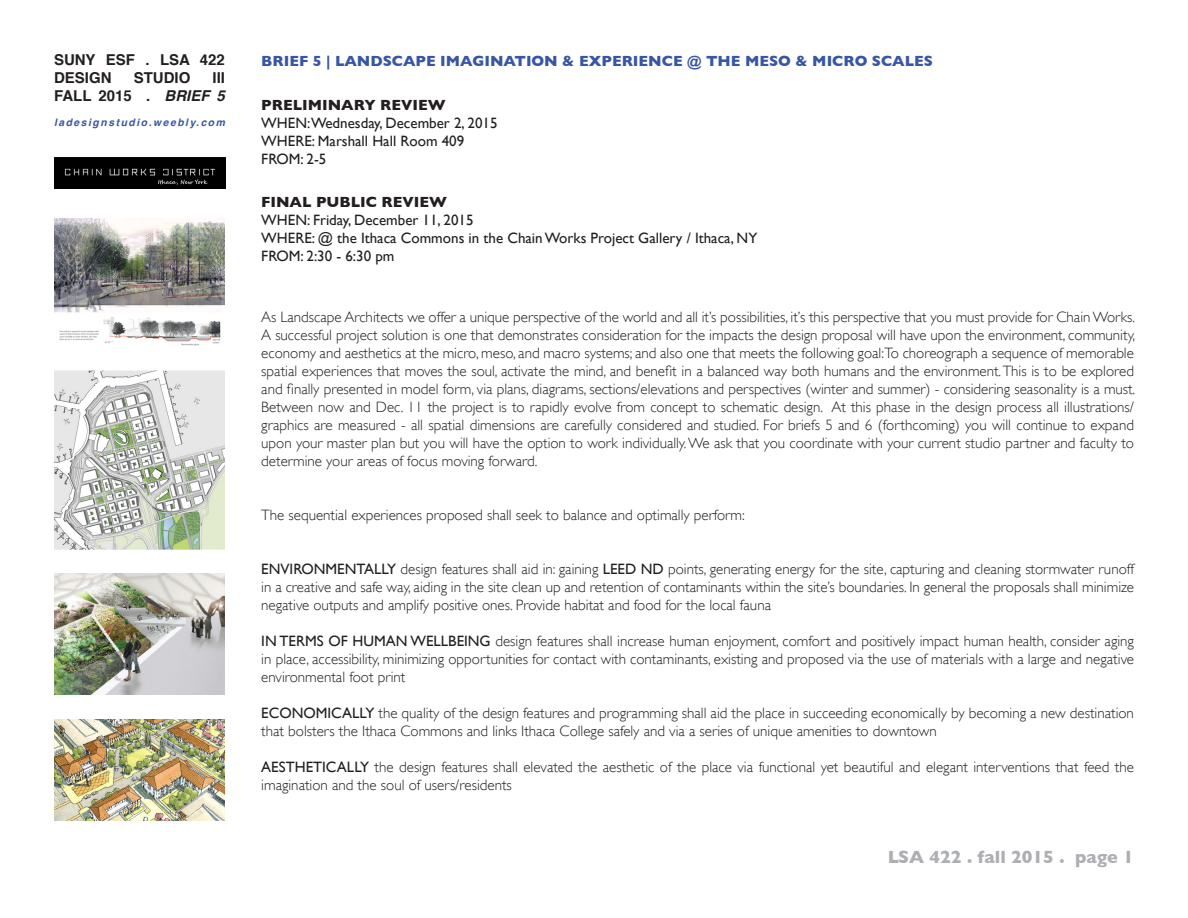
<style>
.page{position:relative;width:1188px;height:918px;background:#fff}
.page>*{position:absolute;margin:0;border:0;box-sizing:border-box;transform-origin:0 0}
.t1{font:700 18px "Gill Sans";color:#aeafb3}
.t2{font:300 15px/18px "Gill Sans";color:#231f20;text-align:justify}
.t3{font:15px "Gill Sans";color:#231f20}
.t4{font:700 15px "Gill Sans";color:#3856a5}
.t5{font:700 15px/18px "Helvetica";color:#231f20}
.t6{font:700 15px "Gill Sans";color:#231f20}
.t7{font:italic 700 10.35px "Helvetica";letter-spacing:.15em;color:#3856a5}
.s1{font-style:italic}
.s2{font-weight:400}
</style>
<div class="page">
<img style="left:54px;top:158px;width:172px;height:30px">
<img style="left:54px;top:219px;width:171px;height:126px">
<img style="left:54px;top:370px;width:171px;height:180px">
<img style="left:54px;top:573px;width:171px;height:121px">
<img style="left:54px;top:719px;width:171px;height:101px">
<p class="t5" style="left:54px;top:51px;width:172px">SUNY ESF . LSA 422<br>DESIGN</p>
<p class="t5" style="left:134px;top:69px;width:58px">STUDIO</p>
<p class="t5" style="left:54px;top:69px;width:173px;text-align:right">III<br>FALL 2015 . <span class="s1">BRIEF 5</span></p>
<p class="t7" style="left:54px;top:114px;width:173px">ladesignstudio.weebly.com</p>
<p class="t4" style="left:261px;top:53px;width:673px">BRIEF 5 | LANDSCAPE IMAGINATION &amp; EXPERIENCE @ THE MESO &amp; MICRO SCALES</p>
<p class="t6" style="left:261px;top:96px;width:186px">PRELIMINARY REVIEW</p>
<p class="t3" style="left:261px;top:114px;width:238px">WHEN:Wednesday, December 2, 2015</p>
<p class="t3" style="left:261px;top:132px;width:204px">WHERE: Marshall Hall Room 409</p>
<p class="t3" style="left:261px;top:150px;width:67px">FROM: 2-5</p>
<p class="t6" style="left:261px;top:193px;width:187px">FINAL PUBLIC REVIEW</p>
<p class="t3" style="left:261px;top:211px;width:214px">WHEN: Friday, December 11, 2015</p>
<p class="t3" style="left:261px;top:229px;width:498px">WHERE: @ the Ithaca Commons in the Chain Works Project Gallery / Ithaca, NY</p>
<p class="t3" style="left:261px;top:247px;width:135px">FROM: 2:30 - 6:30 pm</p>
<p class="t2" style="left:261px;top:308px;width:875px">As Landscape Architects we offer a unique perspective of the world and all it’s possibilities, it’s this perspective that you must provide for Chain Works.<br>A successful project solution is one that demonstrates consideration for the impacts the design proposal will have upon the environment, community, economy and aesthetics at the micro, meso, and macro systems; and also one that meets the following goal:To choreograph a sequence of memorable spatial experiences that moves the soul, activate the mind, and benefit in a balanced way both humans and the environment. This is to be explored and finally presented in model form, via plans, diagrams, sections/elevations and perspectives (winter and summer) - considering seasonality is a must.<br>Between now and Dec. 11 the project is to rapidly evolve from concept to schematic design. At this phase in the design process all illustrations/ graphics are measured - all spatial dimensions are carefully considered and studied. For briefs 5 and 6 (forthcoming) you will continue to expand upon your master plan but you will have the option to work individually. We ask that you coordinate with your current studio partner and faculty to determine your areas of focus moving forward.</p>
<p class="t2" style="left:261px;top:506px;width:485px">The sequential experiences proposed shall seek to balance and optimally perform:</p>
<p class="t2" style="left:261px;top:560px;width:874px"><span class="s2">ENVIRONMENTALLY</span> design features shall aid in: gaining <span class="s2">LEED ND</span> points, generating energy for the site, capturing and cleaning stormwater runoff in a creative and safe way, aiding in the site clean up and retention of contaminants within the site’s boundaries. In general the proposals shall minimize negative outputs and amplify positive ones. Provide habitat and food for the local fauna</p>
<p class="t2" style="left:261px;top:632px;width:874px"><span class="s2">IN TERMS OF HUMAN WELLBEING</span> design features shall increase human enjoyment, comfort and positively impact human health, consider aging in place, accessibility, minimizing opportunities for contact with contaminants, existing and proposed via the use of materials with a large and negative environmental foot print</p>
<p class="t2" style="left:261px;top:704px;width:874px"><span class="s2">ECONOMICALLY</span> the quality of the design features and programming shall aid the place in succeeding economically by becoming a new destination</p>
<p class="t2" style="left:261px;top:722px;width:677px">that bolsters the Ithaca Commons and links Ithaca College safely and via a series of unique amenities to downtown</p>
<p class="t2" style="left:261px;top:758px;width:874px"><span class="s2">AESTHETICALLY</span> the design features shall elevated the aesthetic of the place via functional yet beautiful and elegant interventions that feed the imagination and the soul of users/residents</p>
<p class="t1" style="left:888px;top:847px;width:248px">LSA 422 . fall 2015 . page 1</p>
</div>
